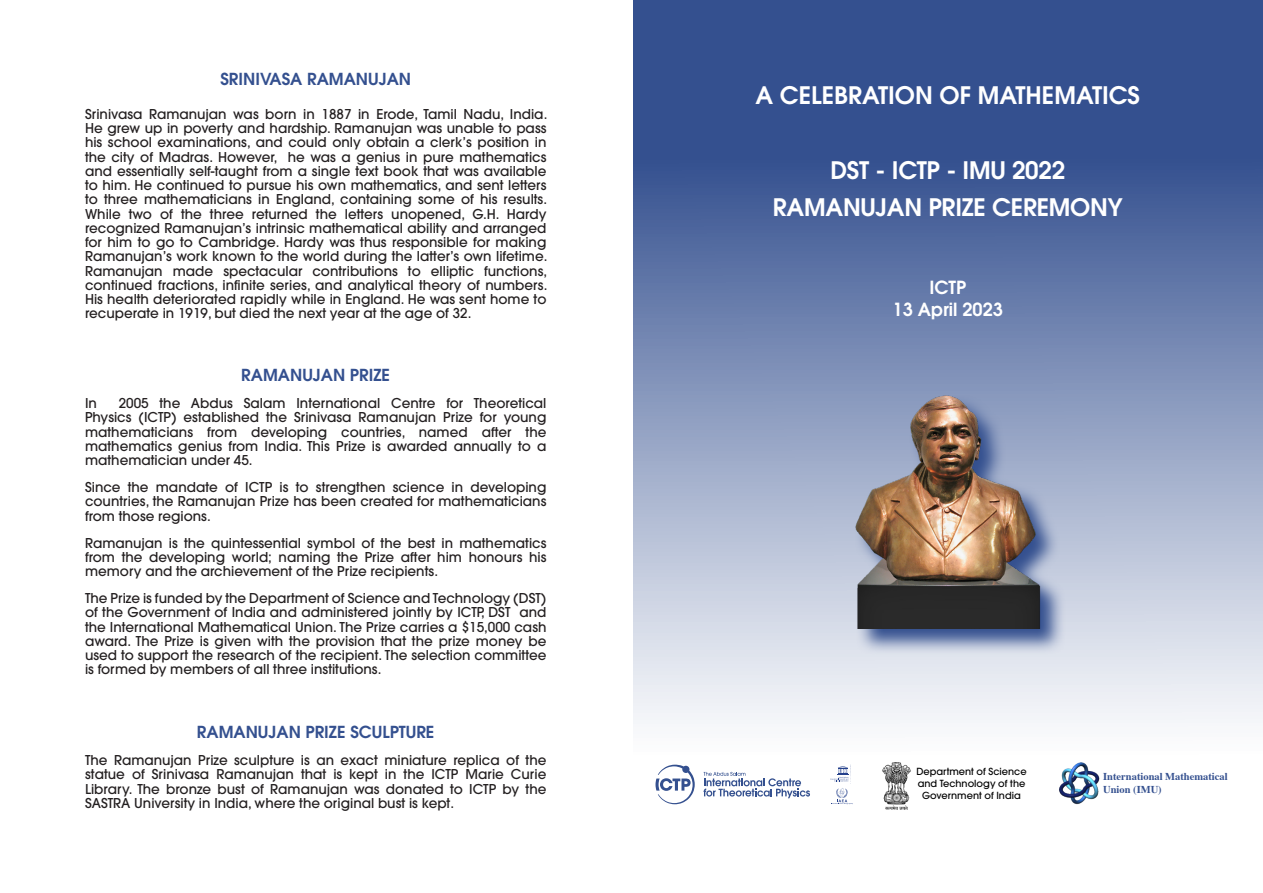
<style>
.page{position:relative;width:1263px;height:893px;background:#fff}
.page>*{position:absolute;margin:0;border:0;box-sizing:border-box;transform-origin:0 0}
.t1{font:600 24px "Avant Garde CE";letter-spacing:-.01em;color:#fff}
.t2{font:600 18px "Avant Garde CE";color:#fff}
.t3{font:600 16.5px "Avant Garde CE";color:#34508f}
.t4{font:500 13.5px/14.2px "Avant Garde";color:#231f20;text-align:justify}
.t5{font:700 10.5px "Times";color:#34508f}
.t6{font:500 9.75px/11.7px "Avant Garde";color:#000;text-align:center}
</style>
<div class="page">
<svg style="left:633px;top:0;width:629px;height:805px;background:#8596bc"></svg>
<svg style="left:854px;top:628px;width:212px;height:27px;background:#96a3c1"></svg>
<img style="left:825px;top:389px;width:245px;height:239px">
<img style="left:1058px;top:763px;width:43px;height:41px">
<svg style="left:655px;top:765px;width:40px;height:39px"></svg>
<svg style="left:703px;top:772px;width:107px;height:26px"></svg>
<svg style="left:830px;top:765px;width:23px;height:39px"></svg>
<img style="left:877px;top:763px;width:38px;height:47px">
<p class="t3" style="left:220px;top:68px;width:192px">SRINIVASA RAMANUJAN</p>
<p class="t4" style="left:85px;top:107px;width:464px">Srinivasa Ramanujan was born in 1887 in Erode, Tamil Nadu, India.<br>He grew up in poverty and hardship. Ramanujan was unable to pass his school examinations, and could only obtain a clerk’s position in the city of Madras. However, he was a genius in pure mathematics and essentially self-taught from a single text book that was available to him. He continued to pursue his own mathematics, and sent letters to three mathematicians in England, containing some of his results.<br>While two of the three returned the letters unopened, G.H. Hardy recognized Ramanujan’s intrinsic mathematical ability and arranged for him to go to Cambridge. Hardy was thus responsible for making Ramanujan’s work known to the world during the latter’s own lifetime.<br>Ramanujan made spectacular contributions to elliptic functions, continued fractions, infinite series, and analytical theory of numbers.<br>His health deteriorated rapidly while in England. He was sent home to recuperate in 1919, but died the next year at the age of 32.</p>
<p class="t3" style="left:241px;top:364px;width:150px">RAMANUJAN PRIZE</p>
<p class="t4" style="left:85px;top:396px;width:463px;text-indent:34px">2005 the Abdus Salam International Centre for Theoretical Physics (ICTP) established the Srinivasa Ramanujan Prize for young mathematicians from developing countries, named after the mathematics genius from India. This Prize is awarded annually to a mathematician under 45.</p>
<p class="t4" style="left:85px;top:480px;width:463px">Since the mandate of ICTP is to strengthen science in developing countries, the Ramanujan Prize has been created for mathematicians from those regions.</p>
<p class="t4" style="left:85px;top:536px;width:463px">Ramanujan is the quintessential symbol of the best in mathematics from the developing world; naming the Prize after him honours his memory and the archievement of the Prize recipients.</p>
<p class="t4" style="left:85px;top:591px;width:463px">The Prize is funded by the Department of Science and Technology (DST) of the Government of India and administered jointly by ICTP, DST and the International Mathematical Union. The Prize carries a $15,000 cash award. The Prize is given with the provision that the prize money be used to support the research of the recipient. The selection committee is formed by members of all three institutions.</p>
<p class="t4" style="left:85px;top:396px;width:13px">In</p>
<p class="t3" style="left:197px;top:721px;width:239px">RAMANUJAN PRIZE SCULPTURE</p>
<p class="t4" style="left:85px;top:753px;width:463px">The Ramanujan Prize sculpture is an exact miniature replica of the statue of Srinivasa Ramanujan that is kept in the ICTP Marie Curie Library. The bronze bust of Ramanujan was donated to ICTP by the SASTRA University in India, where the original bust is kept.</p>
<p class="t1" style="left:755px;top:80px;width:386px">A CELEBRATION OF MATHEMATICS</p>
<p class="t1" style="left:830px;top:154px;width:236px">DST - ICTP - IMU 2022</p>
<p class="t1" style="left:773px;top:192px;width:351px">RAMANUJAN PRIZE CEREMONY</p>
<p class="t2" style="left:929px;top:276px;width:38px">ICTP</p>
<p class="t2" style="left:893px;top:298px;width:112px">13 April 2023</p>
<p class="t6" style="left:916px;top:766px;width:112px">Department of Science and Technology of the<br>Government of India</p>
<p class="t5" style="left:1103px;top:767px;width:126px">International Mathematical</p>
<p class="t5" style="left:1103px;top:779px;width:60px">Union (IMU)</p>
</div>
